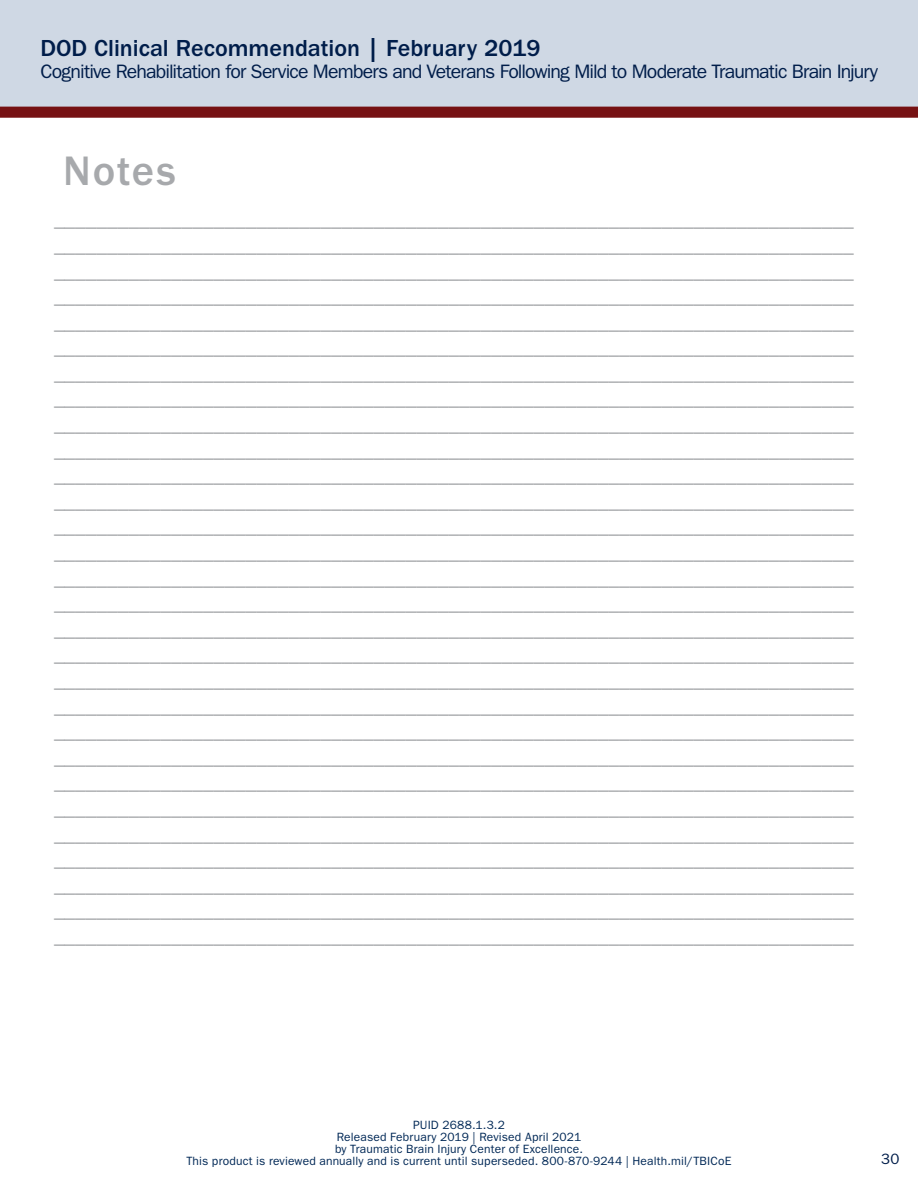
<style>
.page{position:relative;width:918px;height:1188px;background:#fff}
.page>*{position:absolute;margin:0;border:0;box-sizing:border-box;transform-origin:0 0}
.t1{font:500 42.6px "ITC Franklin Gothic Std";letter-spacing:.04em;color:#a7a9ac}
.t2{font:500 24px "ITC Franklin Gothic Std";color:#001d4a}
.t3{font:21.3px "ITC Franklin Gothic Std";color:#939598}
.t4{font:19.5px "ITC Franklin Gothic Std";letter-spacing:-.045em;color:#001d4a}
.t5{font:15px "ITC Franklin Gothic Std";color:#001d4a}
.t6{font:12px/12px "ITC Franklin Gothic Std";letter-spacing:.015em;color:#002856}
</style>
<div class="page">
<div style="left:0;top:0;width:918px;height:108px;background:#cfd8e4"></div>
<div style="left:0;top:107px;width:918px;height:11px;background:#761113"></div>
<p class="t2" style="left:40px;top:34px;width:502px">DOD Clinical Recommendation | February 2019</p>
<p class="t4" style="left:40px;top:60px;width:839px">Cognitive Rehabilitation for Service Members and Veterans Following Mild to Moderate Traumatic Brain Injury</p>
<p class="t1" style="left:63px;top:147px;width:114px">Notes</p>
<p class="t3" style="left:54px;top:207px;width:801px">___________________________________________________________________________</p>
<p class="t3" style="left:54px;top:232px;width:801px">___________________________________________________________________________</p>
<p class="t3" style="left:54px;top:258px;width:801px">___________________________________________________________________________</p>
<p class="t3" style="left:54px;top:284px;width:801px">___________________________________________________________________________</p>
<p class="t3" style="left:54px;top:309px;width:801px">___________________________________________________________________________</p>
<p class="t3" style="left:54px;top:335px;width:801px">___________________________________________________________________________</p>
<p class="t3" style="left:54px;top:360px;width:801px">___________________________________________________________________________</p>
<p class="t3" style="left:54px;top:386px;width:801px">___________________________________________________________________________</p>
<p class="t3" style="left:54px;top:412px;width:801px">___________________________________________________________________________</p>
<p class="t3" style="left:54px;top:437px;width:801px">___________________________________________________________________________</p>
<p class="t3" style="left:54px;top:463px;width:801px">___________________________________________________________________________</p>
<p class="t3" style="left:54px;top:488px;width:801px">___________________________________________________________________________</p>
<p class="t3" style="left:54px;top:514px;width:801px">___________________________________________________________________________</p>
<p class="t3" style="left:54px;top:540px;width:801px">___________________________________________________________________________</p>
<p class="t3" style="left:54px;top:565px;width:801px">___________________________________________________________________________</p>
<p class="t3" style="left:54px;top:591px;width:801px">___________________________________________________________________________</p>
<p class="t3" style="left:54px;top:616px;width:801px">___________________________________________________________________________</p>
<p class="t3" style="left:54px;top:642px;width:801px">___________________________________________________________________________</p>
<p class="t3" style="left:54px;top:668px;width:801px">___________________________________________________________________________</p>
<p class="t3" style="left:54px;top:693px;width:801px">___________________________________________________________________________</p>
<p class="t3" style="left:54px;top:719px;width:801px">___________________________________________________________________________</p>
<p class="t3" style="left:54px;top:744px;width:801px">___________________________________________________________________________</p>
<p class="t3" style="left:54px;top:770px;width:801px">___________________________________________________________________________</p>
<p class="t3" style="left:54px;top:796px;width:801px">___________________________________________________________________________</p>
<p class="t3" style="left:54px;top:821px;width:801px">___________________________________________________________________________</p>
<p class="t3" style="left:54px;top:847px;width:801px">___________________________________________________________________________</p>
<p class="t3" style="left:54px;top:872px;width:801px">___________________________________________________________________________</p>
<p class="t3" style="left:54px;top:898px;width:801px">___________________________________________________________________________</p>
<p class="t3" style="left:54px;top:924px;width:801px">___________________________________________________________________________</p>
<p class="t6" style="left:413px;top:1119px;width:93px">PUID 2688.1.3.2</p>
<p class="t6" style="left:335px;top:1131px;width:249px">Released February 2019 | Revised April 2021 by Traumatic Brain Injury Center of Excellence.</p>
<p class="t6" style="left:186px;top:1155px;width:547px">This product is reviewed annually and is current until superseded. 800-870-9244 | Health.mil/TBICoE</p>
<p class="t5" style="left:881px;top:1151px;width:20px">30</p>
</div>
